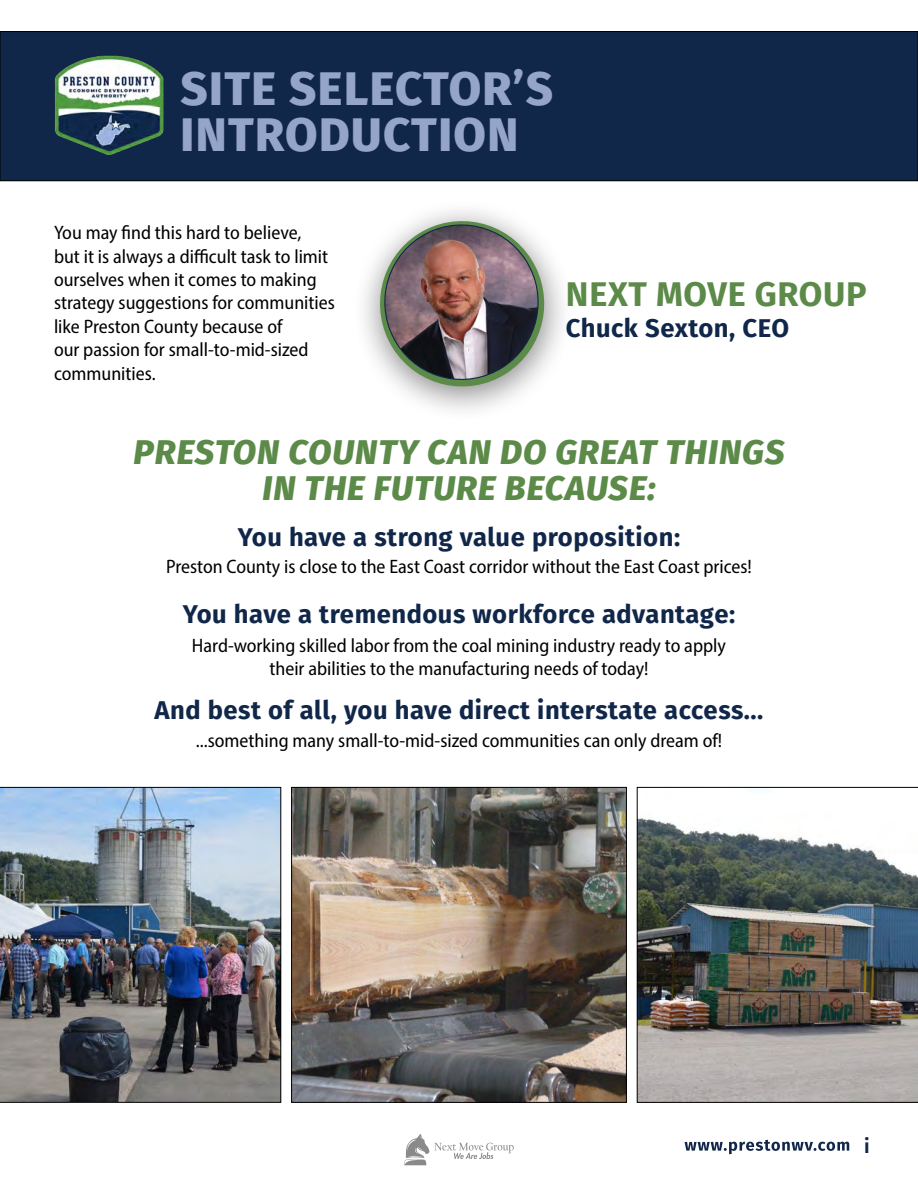
<style>
.page{position:relative;width:918px;height:1188px;background:#fff}
.page>*{position:absolute;margin:0;border:0;box-sizing:border-box;transform-origin:0 0}
.Cover_Subhead{font:800 47.1px/45.6px "Fira Sans";letter-spacing:.03em;color:#95a5c9}
.Cover_Subhead-2{font:italic 800 34.2px/35.7px "Fira Sans";letter-spacing:.03em;color:#5c8a49;text-align:center}
.Cover_Subhead-3{font:700 34.2px "Fira Sans";letter-spacing:.02em;color:#5c8a49}
.Cover_Subhead-4{font:700 25.65px "Fira Sans";letter-spacing:.02em;color:#112749}
.t1{font:600 19.95px "Fira Sans";color:#112749}
.t2{font:semi-condensed 19.5px/23.4px "Myriad Pro";color:#000}
</style>
<div class="page">
<svg style="left:404px;top:1134px;width:110px;height:31px"></svg>
<svg style="left:685px;top:1140px;width:164px;height:14px"></svg>
<div style="left:0;top:32px;width:918px;height:149px;background:#112749"></div>
<div style="left:0;top:31px;width:918px;height:150px;border:1px solid #000"></div>
<img style="left:55px;top:55px;width:109px;height:100px">
<div style="left:352px;top:198px;width:223px;height:224px;background:#000;opacity:.44"></div>
<img style="left:369px;top:210px;width:187px;height:188px">
<img style="left:0;top:787px;width:281px;height:316px">
<img style="left:293px;top:789px;width:332px;height:312px">
<div style="left:291px;top:787px;width:336px;height:316px;border:1px solid #000"></div>
<img style="left:637px;top:787px;width:281px;height:316px">
<p class="Cover_Subhead" style="left:181px;top:62px;width:374px">SITE SELECTOR’S<br>INTRODUCTION</p>
<p class="t2" style="left:54px;top:221px;width:282px">You may find this hard to believe,<br>but it is always a difficult task to limit ourselves when it comes to making strategy suggestions for communities like Preston County because of<br>our passion for small-to-mid-sized communities.</p>
<p class="Cover_Subhead-3" style="left:566px;top:265px;width:302px">NEXT MOVE GROUP</p>
<p class="Cover_Subhead-4" style="left:566px;top:306px;width:225px">Chuck Sexton, CEO</p>
<p class="Cover_Subhead-2" style="left:133px;top:431px;width:653px">PRESTON COUNTY CAN DO GREAT THINGS<br>IN THE FUTURE BECAUSE:</p>
<p class="Cover_Subhead-4" style="left:238px;top:516px;width:444px">You have a strong value proposition:</p>
<p class="t2" style="left:166px;top:555px;width:587px">Preston County is close to the East Coast corridor without the East Coast prices!</p>
<p class="Cover_Subhead-4" style="left:183px;top:593px;width:554px">You have a tremendous workforce advantage:</p>
<p class="t2" style="left:192px;top:633px;width:536px">Hard-working skilled labor from the coal mining industry ready to apply</p>
<p class="t2" style="left:269px;top:656px;width:381px">their abilities to the manufacturing needs of today!</p>
<p class="Cover_Subhead-4" style="left:155px;top:689px;width:610px">And best of all, you have direct interstate access...</p>
<p class="t2" style="left:196px;top:728px;width:528px">...something many small-to-mid-sized communities can only dream of!</p>
<p class="t1" style="left:864px;top:1129px;width:7px">i</p>
</div>
